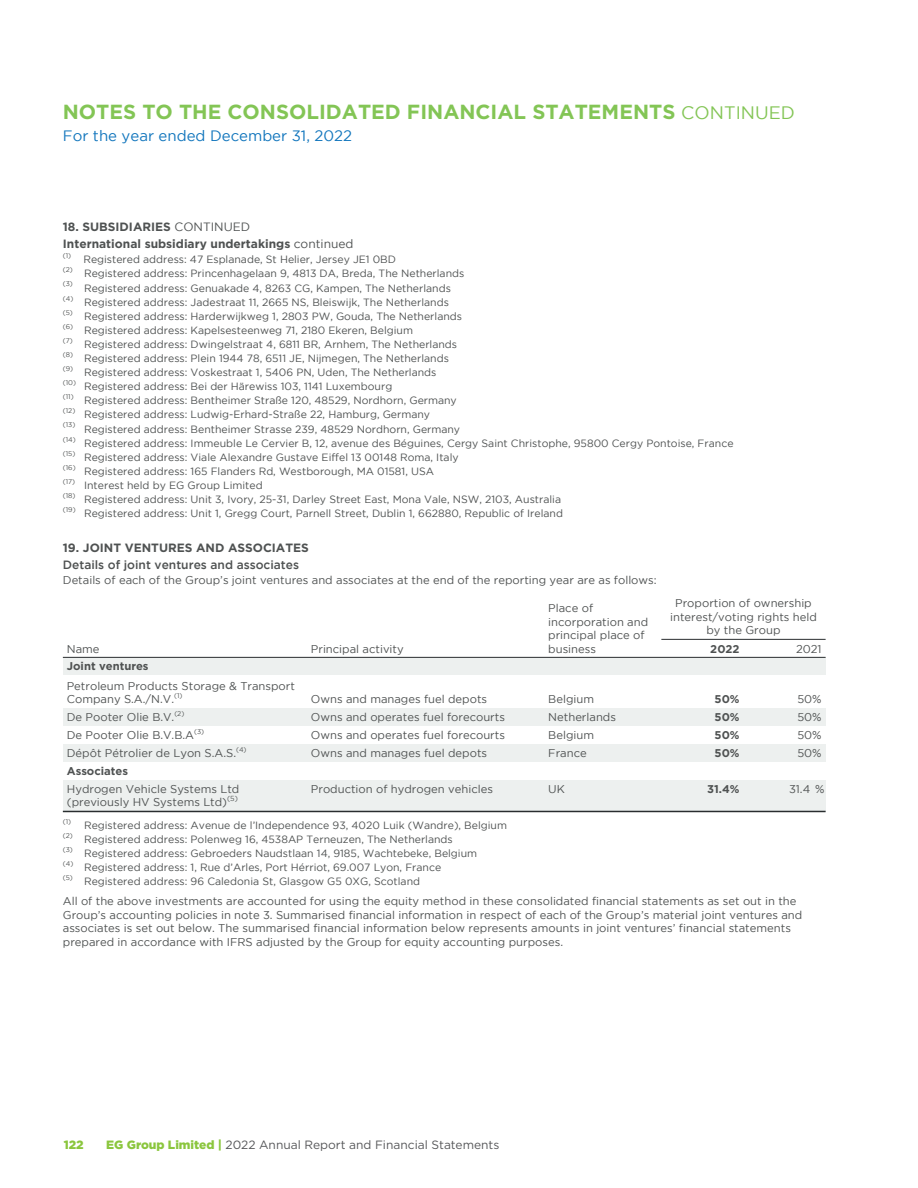
<style>
.page{position:relative;width:918px;height:1188px;background:#fff}
.page>*{position:absolute;margin:0;border:0;box-sizing:border-box;transform-origin:0 0}
.t1{font:700 20.4px "Gotham";color:#83c555}
.t2{font:15px "Gotham Book";color:#1276bd}
.t3{font:700 12px/16.6px "Gotham";color:#4f5252}
.t4{font:12px "Gotham";color:#57585a}
.t5{font:500 12px "Gotham";color:#4f5252}
.t6{font:900 12px "Gotham";color:#8bc63e}
.t7{font:11.25px/13.5px "Gotham Book";color:#4f5252}
.t8{font:700 11.25px "Gotham";color:#4f5252}
.t9{font:10.5px "Gotham Book";color:#4f5252}
.t10{font:7.35px "Gotham Book";color:#4f5252}
.t11{font:6.9px "Gotham Book";color:#4f5252}
.s1{font-family:"Gotham Book";font-weight:400;font-size:18px}
.s2{font-family:"Gotham Book";font-weight:400}
.s3{font-weight:900;color:#8bc63e}
</style>
<div class="page">
<div style="left:63px;top:657px;width:763px;height:18px;background:#edf0ef"></div>
<div style="left:63px;top:708px;width:763px;height:18px;background:#edf0ef"></div>
<div style="left:63px;top:744px;width:763px;height:18px;background:#edf0ef"></div>
<div style="left:743px;top:780px;width:83px;height:31px;background:#edf0ef"></div>
<div style="left:63px;top:780px;width:680px;height:31px;background:#edf0ef"></div>
<hr style="left:661px;top:639px;width:165px;height:1px;background:#292d2f">
<hr style="left:63px;top:657px;width:763px;height:1px;background:#292d2f">
<hr style="left:63px;top:811px;width:763px;height:1px;background:#292d2f">
<h1 class="t1" style="left:63px;top:98px;width:734px">NOTES TO THE CONSOLIDATED FINANCIAL STATEMENTS <span class="s1">CONTINUED</span></h1>
<h2 class="t2" style="left:63px;top:126px;width:291px">For the year ended December 31, 2022</h2>
<p class="t3" style="left:63px;top:219px;width:292px">18. SUBSIDIARIES <span class="s2">CONTINUED<br></span>International subsidiary undertakings <span class="s2">continued</span></p>
<p class="t11" style="left:63px;top:251px;width:10px">(1)</p>
<p class="t9" style="left:83px;top:253px;width:314px">Registered address: 47 Esplanade, St Helier, Jersey JE1 0BD</p>
<p class="t11" style="left:63px;top:266px;width:12px">(2)</p>
<p class="t9" style="left:84px;top:267px;width:382px">Registered address: Princenhagelaan 9, 4813 DA, Breda, The Netherlands</p>
<p class="t11" style="left:63px;top:280px;width:12px">(3)</p>
<p class="t9" style="left:84px;top:281px;width:368px">Registered address: Genuakade 4, 8263 CG, Kampen, The Netherlands</p>
<p class="t11" style="left:63px;top:294px;width:12px">(4)</p>
<p class="t9" style="left:84px;top:295px;width:366px">Registered address: Jadestraat 11, 2665 NS, Bleiswijk, The Netherlands</p>
<p class="t11" style="left:63px;top:308px;width:12px">(5)</p>
<p class="t9" style="left:84px;top:309px;width:379px">Registered address: Harderwijkweg 1, 2803 PW, Gouda, The Netherlands</p>
<p class="t11" style="left:63px;top:322px;width:12px">(6)</p>
<p class="t9" style="left:84px;top:323px;width:330px">Registered address: Kapelsesteenweg 71, 2180 Ekeren, Belgium</p>
<p class="t11" style="left:63px;top:336px;width:11px">(7)</p>
<p class="t9" style="left:84px;top:337px;width:375px">Registered address: Dwingelstraat 4, 6811 BR, Arnhem, The Netherlands</p>
<p class="t11" style="left:63px;top:350px;width:12px">(8)</p>
<p class="t9" style="left:84px;top:352px;width:366px">Registered address: Plein 1944 78, 6511 JE, Nijmegen, The Netherlands</p>
<p class="t11" style="left:63px;top:364px;width:12px">(9)</p>
<p class="t9" style="left:84px;top:366px;width:354px">Registered address: Voskestraat 1, 5406 PN, Uden, The Netherlands</p>
<p class="t11" style="left:63px;top:378px;width:15px">(10)</p>
<p class="t9" style="left:84px;top:380px;width:310px">Registered address: Bei der Härewiss 103, 1141 Luxembourg</p>
<p class="t11" style="left:63px;top:392px;width:12px">(11)</p>
<p class="t9" style="left:84px;top:394px;width:374px">Registered address: Bentheimer Straße 120, 48529, Nordhorn, Germany</p>
<p class="t11" style="left:63px;top:407px;width:14px">(12)</p>
<p class="t9" style="left:84px;top:408px;width:348px">Registered address: Ludwig-Erhard-Straße 22, Hamburg, Germany</p>
<p class="t11" style="left:63px;top:421px;width:14px">(13)</p>
<p class="t9" style="left:84px;top:422px;width:378px">Registered address: Bentheimer Strasse 239, 48529 Nordhorn, Germany</p>
<p class="t11" style="left:63px;top:435px;width:14px">(14)</p>
<p class="t9" style="left:84px;top:436px;width:651px">Registered address: Immeuble Le Cervier B, 12, avenue des Béguines, Cergy Saint Christophe, 95800 Cergy Pontoise, France</p>
<p class="t11" style="left:63px;top:449px;width:14px">(15)</p>
<p class="t9" style="left:84px;top:450px;width:376px">Registered address: Viale Alexandre Gustave Eiffel 13 00148 Roma, Italy</p>
<p class="t11" style="left:63px;top:463px;width:14px">(16)</p>
<p class="t9" style="left:84px;top:464px;width:351px">Registered address: 165 Flanders Rd, Westborough, MA 01581, USA</p>
<p class="t11" style="left:63px;top:477px;width:14px">(17)</p>
<p class="t9" style="left:84px;top:478px;width:180px">Interest held by EG Group Limited</p>
<p class="t11" style="left:63px;top:491px;width:14px">(18)</p>
<p class="t9" style="left:84px;top:493px;width:479px">Registered address: Unit 3, Ivory, 25-31, Darley Street East, Mona Vale, NSW, 2103, Australia</p>
<p class="t11" style="left:63px;top:505px;width:14px">(19)</p>
<p class="t9" style="left:84px;top:507px;width:480px">Registered address: Unit 1, Gregg Court, Parnell Street, Dublin 1, 662880, Republic of Ireland</p>
<p class="t3" style="left:63px;top:539px;width:248px">19. JOINT VENTURES AND ASSOCIATES</p>
<p class="t5" style="left:63px;top:556px;width:238px">Details of joint ventures and associates</p>
<p class="t7" style="left:63px;top:573px;width:595px">Details of each of the Group’s joint ventures and associates at the end of the reporting year are as follows:</p>
<p class="t7" style="left:548px;top:601px;width:101px">Place of incorporation and principal place of business</p>
<p class="t7" style="left:670px;top:596px;width:148px;text-align:center">Proportion of ownership interest/voting rights held by the Group</p>
<p class="t7" style="left:67px;top:642px;width:34px">Name</p>
<p class="t7" style="left:311px;top:642px;width:94px">Principal activity</p>
<p class="t8" style="left:710px;top:641px;width:31px">2022</p>
<p class="t7" style="left:796px;top:642px;width:27px">2021</p>
<p class="t8" style="left:67px;top:659px;width:83px">Joint ventures</p>
<p class="t7" style="left:67px;top:679px;width:230px">Petroleum Products Storage &amp; Transport<br>Company S.A./N.V.<sup>(1)</sup></p>
<p class="t7" style="left:311px;top:693px;width:178px">Owns and manages fuel depots</p>
<p class="t7" style="left:548px;top:693px;width:47px">Belgium</p>
<p class="t8" style="left:715px;top:692px;width:26px">50%</p>
<p class="t7" style="left:797px;top:693px;width:26px">50%</p>
<p class="t7" style="left:67px;top:710px;width:119px">De Pooter Olie B.V.<sup>(2)</sup></p>
<p class="t7" style="left:311px;top:710px;width:196px">Owns and operates fuel forecourts</p>
<p class="t7" style="left:548px;top:710px;width:69px">Netherlands</p>
<p class="t8" style="left:715px;top:709px;width:26px">50%</p>
<p class="t7" style="left:797px;top:710px;width:26px">50%</p>
<p class="t7" style="left:67px;top:728px;width:139px">De Pooter Olie B.V.B.A<sup>(3)</sup></p>
<p class="t7" style="left:311px;top:728px;width:196px">Owns and operates fuel forecourts</p>
<p class="t7" style="left:548px;top:728px;width:47px">Belgium</p>
<p class="t8" style="left:715px;top:727px;width:26px">50%</p>
<p class="t7" style="left:797px;top:728px;width:26px">50%</p>
<p class="t7" style="left:67px;top:746px;width:181px">Dépôt Pétrolier de Lyon S.A.S.<sup>(4)</sup></p>
<p class="t7" style="left:311px;top:746px;width:178px">Owns and manages fuel depots</p>
<p class="t7" style="left:548px;top:746px;width:40px">France</p>
<p class="t8" style="left:715px;top:745px;width:26px">50%</p>
<p class="t7" style="left:797px;top:746px;width:26px">50%</p>
<p class="t8" style="left:67px;top:763px;width:63px">Associates</p>
<p class="t7" style="left:67px;top:782px;width:174px">Hydrogen Vehicle Systems Ltd (previously HV Systems Ltd)</p>
<p class="t7" style="left:311px;top:782px;width:184px">Production of hydrogen vehicles</p>
<p class="t7" style="left:548px;top:782px;width:18px">UK</p>
<p class="t8" style="left:707px;top:781px;width:34px">31.4%</p>
<p class="t7" style="left:789px;top:782px;width:37px">31.4 %</p>
<p class="t10" style="left:227px;top:794px;width:12px">(5)</p>
<p class="t11" style="left:63px;top:817px;width:10px">(1)</p>
<p class="t9" style="left:84px;top:818px;width:424px">Registered address: Avenue de l’Independence 93, 4020 Luik (Wandre), Belgium</p>
<p class="t11" style="left:63px;top:831px;width:12px">(2)</p>
<p class="t9" style="left:84px;top:833px;width:370px">Registered address: Polenweg 16, 4538AP Terneuzen, The Netherlands</p>
<p class="t11" style="left:63px;top:845px;width:12px">(3)</p>
<p class="t9" style="left:84px;top:847px;width:395px">Registered address: Gebroeders Naudstlaan 14, 9185, Wachtebeke, Belgium</p>
<p class="t11" style="left:63px;top:859px;width:12px">(4)</p>
<p class="t9" style="left:84px;top:861px;width:359px">Registered address: 1, Rue d’Arles, Port Hérriot, 69.007 Lyon, France</p>
<p class="t11" style="left:63px;top:873px;width:12px">(5)</p>
<p class="t9" style="left:84px;top:875px;width:338px">Registered address: 96 Caledonia St, Glasgow G5 0XG, Scotland</p>
<p class="t7" style="left:63px;top:894px;width:741px">All of the above investments are accounted for using the equity method in these consolidated financial statements as set out in the Group’s accounting policies in note 3. Summarised financial information in respect of each of the Group’s material joint ventures and associates is set out below. The summarised financial information below represents amounts in joint ventures’ financial statements prepared in accordance with IFRS adjusted by the Group for equity accounting purposes.</p>
<p class="t6" style="left:64px;top:1137px;width:22px">122</p>
<p class="t4" style="left:106px;top:1137px;width:395px"><span class="s3">EG Group Limited |</span> 2022 Annual Report and Financial Statements</p>
</div>
